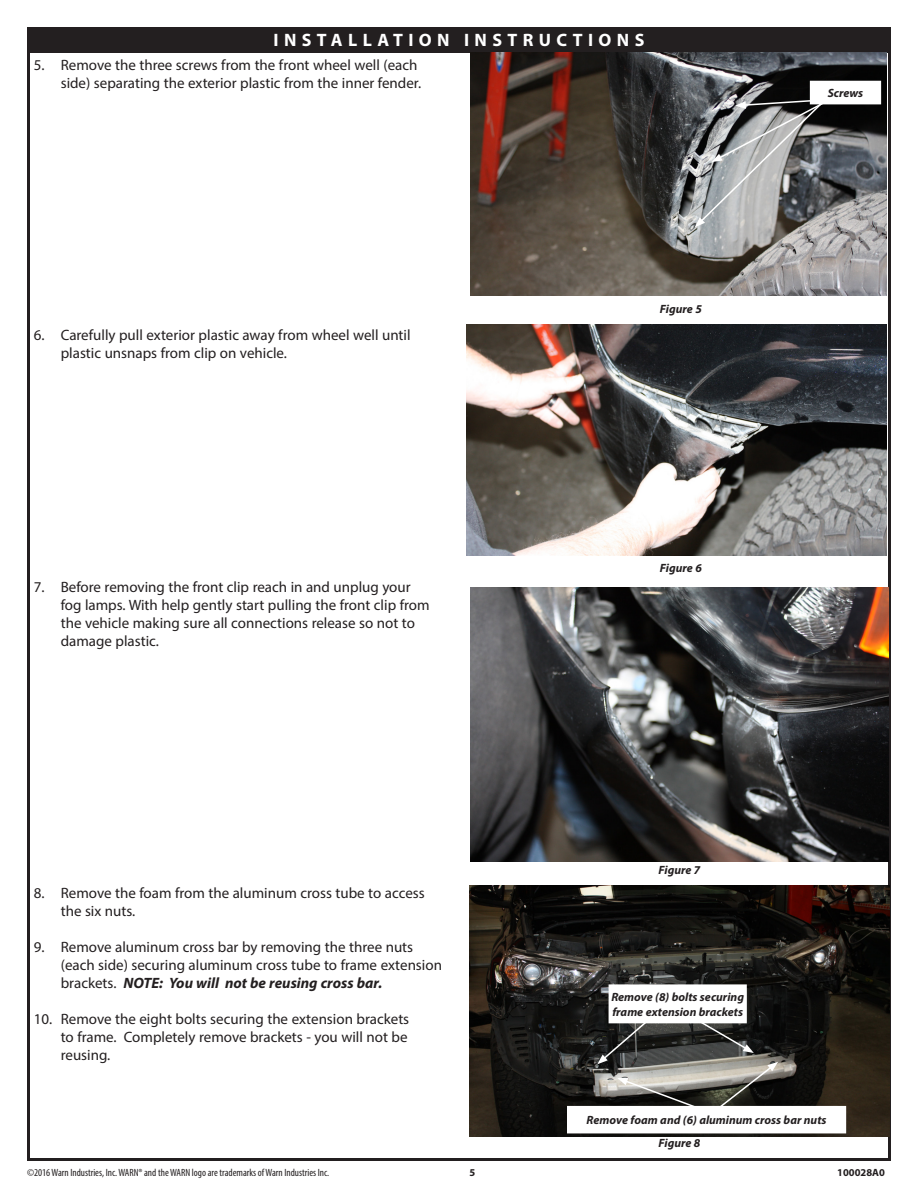
<style>
.page{position:relative;width:918px;height:1188px;background:#fff}
.page>*{position:absolute;margin:0;border:0;box-sizing:border-box;transform-origin:0 0}
.Main_Headers{font:700 18px "Myriad Pro";letter-spacing:.3em;color:#fff}
.Main_Numbered{font:15px/18px "Myriad Pro";color:#231f20}
.Figure_Normal{font:italic 700 12px/15px "Myriad Pro";color:#231f20}
.t1{font:condensed 10.5px "Myriad Pro";color:#231f20}
.t2{font:700 10.5px "Myriad Pro";color:#231f20}
.s1{font-weight:700;font-style:italic}
</style>
<div class="page">
<div style="left:28px;top:27px;width:862px;height:25px;background:#231f20"></div>
<img style="left:467px;top:324px;width:420px;height:231px">
<img style="left:470px;top:587px;width:419px;height:275px">
<img style="left:470px;top:52px;width:417px;height:244px">
<svg style="left:695px;top:91px;width:149px;height:136px;background:#828385"></svg>
<div style="left:811px;top:81px;width:69px;height:23px;background:#fff"></div>
<img style="left:470px;top:885px;width:419px;height:252px">
<div style="left:609px;top:985px;width:137px;height:38px;background:#fff"></div>
<div style="left:609px;top:984px;width:138px;height:39px;border:2px solid #fff"></div>
<div style="left:568px;top:1107px;width:277px;height:26px;background:#fff"></div>
<svg style="left:597px;top:1008px;width:181px;height:99px;background:#6c6b68"></svg>
<p class="Main_Headers" style="left:273px;top:29px;width:373px">INSTALLATION INSTRUCTIONS</p>
<p class="Main_Numbered" style="left:34px;top:56px;width:389px;text-align:right">5. Remove the three screws from the front wheel well (each side) separating the exterior plastic from the inner fender.</p>
<p class="Main_Numbered" style="left:61px;top:326px;width:351px;text-indent:-27px">6. Carefully pull exterior plastic away from wheel well until plastic unsnaps from clip on vehicle.</p>
<p class="Main_Numbered" style="left:61px;top:578px;width:370px;text-indent:-27px">7. Before removing the front clip reach in and unplug your fog lamps. With help gently start pulling the front clip from the vehicle making sure all connections release so not to damage plastic.</p>
<p class="Figure_Normal" style="left:660px;top:301px;width:43px">Figure 5</p>
<p class="Figure_Normal" style="left:660px;top:560px;width:43px">Figure 6</p>
<p class="Figure_Normal" style="left:828px;top:85px;width:37px">Screws</p>
<p class="Main_Numbered" style="left:61px;top:884px;width:365px;text-indent:-27px">8. Remove the foam from the aluminum cross tube to access the six nuts.</p>
<p class="Main_Numbered" style="left:61px;top:938px;width:383px;text-indent:-27px">9. Remove aluminum cross bar by removing the three nuts (each side) securing aluminum cross tube to frame extension brackets. <span class="s1">NOTE: You will not be reusing cross bar.</span></p>
<p class="Main_Numbered" style="left:61px;top:1010px;width:350px;text-align:justify;text-indent:-27px">10. Remove the eight bolts securing the extension brackets to frame. Completely remove brackets - you will not be reusing.</p>
<p class="Figure_Normal" style="left:659px;top:862px;width:43px">Figure 7</p>
<p class="Figure_Normal" style="left:611px;top:989px;width:134px">Remove (8) bolts securing frame extension brackets</p>
<p class="Figure_Normal" style="left:587px;top:1112px;width:241px">Remove foam and (6) aluminum cross bar nuts</p>
<p class="Figure_Normal" style="left:659px;top:1135px;width:43px">Figure 8</p>
<p class="t1" style="left:27px;top:1166px;width:304px">©2016 Warn Industries, Inc. WARN® and the WARN logo are trademarks of Warn Industries Inc.</p>
<p class="t2" style="left:470px;top:1165px;width:7px">5</p>
<p class="t2" style="left:837px;top:1165px;width:49px">100028A0</p>
</div>
